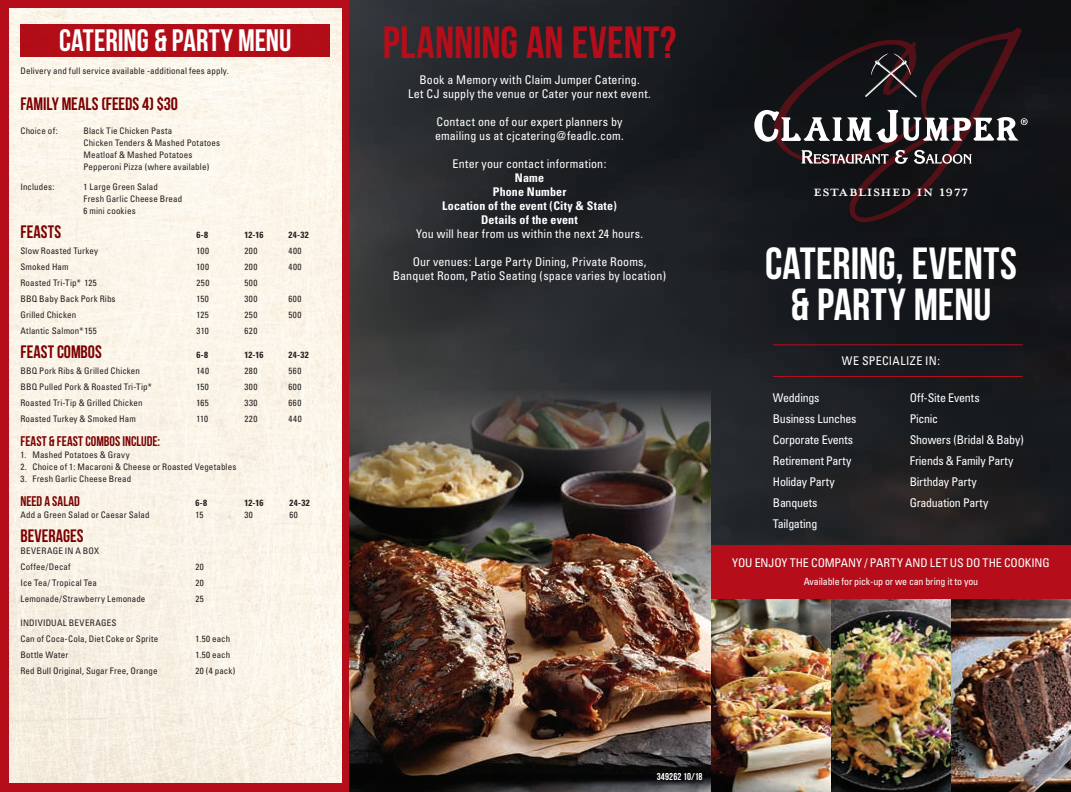
<style>
.page{position:relative;width:1071px;height:792px;background:#b50e1a}
.page>*{position:absolute;margin:0;border:0;box-sizing:border-box;transform-origin:0 0}
.t1{font:700 45px "Bebas Neue";color:#fff}
.t2{font:700 45px "Bebas Neue";letter-spacing:.005em;color:#b50e1a}
.t3{font:700 31px "Bebas Neue";letter-spacing:-.005em;color:#fff}
.t4{font:21.9px "Mrs Eaves All Petite Caps OT";letter-spacing:-.005em;color:#fff}
.t5{font:700 18px "Bebas Neue";letter-spacing:.005em;color:#7b0100}
.t6{font:700 14px "Bebas Neue";letter-spacing:.005em;color:#7b0100}
.t7{font:condensed 12px "Univers";letter-spacing:.005em;color:#fff}
.t8{font:condensed 12px "Univers";letter-spacing:-.02em;color:#fff}
.t9{font:700 condensed 12px "Univers";letter-spacing:.01em;color:#fff}
.t10{font:condensed 12px "Univers";letter-spacing:-.015em;color:#fff}
.t11{font:condensed 12px "Univers";letter-spacing:-.025em;color:#fff}
.t12{font:condensed 12px "Univers";letter-spacing:.03em;color:#fff}
.t13{font:condensed 10px "Univers";letter-spacing:-.015em;color:#fff}
.t14{font:700 10px "Bebas Neue";letter-spacing:.015em;color:#fff}
.t15{font:condensed 9px "Univers";letter-spacing:.015em;color:#231f20}
.t16{font:700 condensed 9px "Univers";letter-spacing:.015em;color:#231f20}
</style>
<div class="page">
<img style="left:350px;top:0;width:721px;height:545px">
<img style="left:711px;top:599px;width:360px;height:193px">
<hr style="left:773px;top:376px;width:249px;height:1px;background:#b50e1a">
<hr style="left:773px;top:344px;width:249px;height:1px;background:#b50e1a">
<svg style="left:774px;top:28px;width:248px;height:194px;background:#181216"></svg>
<img style="left:350px;top:390px;width:361px;height:402px">
<div style="left:9px;top:8px;width:332px;height:775px;background:#fbf4e8"></div>
<div style="left:20px;top:24px;width:310px;height:33px;background:#b50e1a"></div>
<svg style="left:754px;top:110px;width:274px;height:33px;background:#656265"></svg>
<svg style="left:802px;top:150px;width:86px;height:14px"></svg>
<svg style="left:895px;top:150px;width:13px;height:14px"></svg>
<svg style="left:914px;top:150px;width:58px;height:14px"></svg>
<svg style="left:865px;top:53px;width:52px;height:44px;background:#33282c"></svg>
<p class="t3" style="left:59px;top:23px;width:234px">CATERING &amp; PARTY MENU</p>
<p class="t15" style="left:20px;top:65px;width:210px">Delivery and full service available -additional fees apply.</p>
<p class="t5" style="left:20px;top:94px;width:159px">FAMILY MEALS (FEEDS 4) $30</p>
<p class="t15" style="left:20px;top:125px;width:39px">Choice of:</p>
<p class="t15" style="left:83px;top:125px;width:90px">Black Tie Chicken Pasta</p>
<p class="t15" style="left:83px;top:137px;width:138px">Chicken Tenders &amp; Mashed Potatoes</p>
<p class="t15" style="left:83px;top:149px;width:111px">Meatloaf &amp; Mashed Potatoes</p>
<p class="t15" style="left:83px;top:161px;width:127px">Pepperoni Pizza (where available)</p>
<p class="t15" style="left:20px;top:181px;width:36px">Includes:</p>
<p class="t15" style="left:83px;top:181px;width:76px">1 Large Green Salad</p>
<p class="t15" style="left:83px;top:193px;width:100px">Fresh Garlic Cheese Bread</p>
<p class="t15" style="left:83px;top:205px;width:54px">6 mini cookies</p>
<p class="t5" style="left:20px;top:222px;width:42px">FEASTS</p>
<p class="t16" style="left:196px;top:229px;width:13px">6-8</p>
<p class="t16" style="left:244px;top:229px;width:21px">12-16</p>
<p class="t16" style="left:288px;top:229px;width:22px">24-32</p>
<p class="t15" style="left:20px;top:245px;width:79px">Slow Roasted Turkey</p>
<p class="t15" style="left:196px;top:245px;width:14px">100</p>
<p class="t15" style="left:244px;top:245px;width:14px">200</p>
<p class="t15" style="left:288px;top:245px;width:15px">400</p>
<p class="t15" style="left:20px;top:261px;width:50px">Smoked Ham</p>
<p class="t15" style="left:196px;top:261px;width:14px">100</p>
<p class="t15" style="left:244px;top:261px;width:14px">200</p>
<p class="t15" style="left:288px;top:261px;width:15px">400</p>
<p class="t15" style="left:20px;top:277px;width:78px">Roasted Tri-Tip* 125</p>
<p class="t15" style="left:196px;top:277px;width:14px">250</p>
<p class="t15" style="left:244px;top:277px;width:15px">500</p>
<p class="t15" style="left:20px;top:293px;width:97px">BBQ Baby Back Pork Ribs</p>
<p class="t15" style="left:196px;top:293px;width:14px">150</p>
<p class="t15" style="left:244px;top:293px;width:15px">300</p>
<p class="t15" style="left:288px;top:293px;width:15px">600</p>
<p class="t15" style="left:20px;top:309px;width:57px">Grilled Chicken</p>
<p class="t15" style="left:196px;top:309px;width:14px">125</p>
<p class="t15" style="left:244px;top:309px;width:14px">250</p>
<p class="t15" style="left:288px;top:309px;width:15px">500</p>
<p class="t15" style="left:20px;top:325px;width:78px">Atlantic Salmon*155</p>
<p class="t15" style="left:196px;top:325px;width:14px">310</p>
<p class="t15" style="left:244px;top:325px;width:14px">620</p>
<p class="t5" style="left:20px;top:342px;width:83px">FEAST COMBOS</p>
<p class="t16" style="left:196px;top:349px;width:13px">6-8</p>
<p class="t16" style="left:244px;top:349px;width:21px">12-16</p>
<p class="t16" style="left:288px;top:349px;width:22px">24-32</p>
<p class="t15" style="left:20px;top:365px;width:121px">BBQ Pork Ribs &amp; Grilled Chicken</p>
<p class="t15" style="left:196px;top:365px;width:14px">140</p>
<p class="t15" style="left:244px;top:365px;width:14px">280</p>
<p class="t15" style="left:288px;top:365px;width:15px">560</p>
<p class="t15" style="left:20px;top:381px;width:133px">BBQ Pulled Pork &amp; Roasted Tri-Tip*</p>
<p class="t15" style="left:196px;top:381px;width:14px">150</p>
<p class="t15" style="left:244px;top:381px;width:15px">300</p>
<p class="t15" style="left:288px;top:381px;width:15px">600</p>
<p class="t15" style="left:20px;top:397px;width:124px">Roasted Tri-Tip &amp; Grilled Chicken</p>
<p class="t15" style="left:196px;top:397px;width:14px">165</p>
<p class="t15" style="left:244px;top:397px;width:15px">330</p>
<p class="t15" style="left:288px;top:397px;width:15px">660</p>
<p class="t15" style="left:20px;top:413px;width:117px">Roasted Turkey &amp; Smoked Ham</p>
<p class="t15" style="left:196px;top:413px;width:13px">110</p>
<p class="t15" style="left:244px;top:413px;width:14px">220</p>
<p class="t15" style="left:288px;top:413px;width:15px">440</p>
<p class="t6" style="left:20px;top:433px;width:141px">FEAST &amp; FEAST COMBOS INCLUDE:</p>
<p class="t15" style="left:20px;top:449px;width:111px">1. Mashed Potatoes &amp; Gravy</p>
<p class="t15" style="left:20px;top:461px;width:217px">2. Choice of 1: Macaroni &amp; Cheese or Roasted Vegetables</p>
<p class="t15" style="left:20px;top:473px;width:112px">3. Fresh Garlic Cheese Bread</p>
<p class="t6" style="left:20px;top:493px;width:61px">NEED A SALAD</p>
<p class="t16" style="left:195px;top:497px;width:13px">6-8</p>
<p class="t16" style="left:244px;top:497px;width:21px">12-16</p>
<p class="t16" style="left:289px;top:497px;width:22px">24-32</p>
<p class="t15" style="left:20px;top:509px;width:131px">Add a Green Salad or Caesar Salad</p>
<p class="t15" style="left:195px;top:509px;width:9px">15</p>
<p class="t15" style="left:244px;top:509px;width:10px">30</p>
<p class="t15" style="left:289px;top:509px;width:10px">60</p>
<p class="t5" style="left:20px;top:526px;width:64px">BEVERAGES</p>
<p class="t15" style="left:20px;top:545px;width:80px">BEVERAGE IN A BOX</p>
<p class="t15" style="left:20px;top:561px;width:52px">Coffee/Decaf</p>
<p class="t15" style="left:195px;top:561px;width:10px">20</p>
<p class="t15" style="left:20px;top:577px;width:78px">Ice Tea/ Tropical Tea</p>
<p class="t15" style="left:195px;top:577px;width:10px">20</p>
<p class="t15" style="left:20px;top:593px;width:127px">Lemonade/Strawberry Lemonade</p>
<p class="t15" style="left:195px;top:593px;width:10px">25</p>
<p class="t15" style="left:20px;top:617px;width:98px">INDIVIDUAL BEVERAGES</p>
<p class="t15" style="left:20px;top:633px;width:139px">Can of Coca-Cola, Diet Coke or Sprite</p>
<p class="t15" style="left:195px;top:633px;width:36px">1.50 each</p>
<p class="t15" style="left:20px;top:649px;width:50px">Bottle Water</p>
<p class="t15" style="left:195px;top:649px;width:36px">1.50 each</p>
<p class="t15" style="left:20px;top:665px;width:139px">Red Bull Original, Sugar Free, Orange</p>
<p class="t15" style="left:195px;top:665px;width:41px">20 (4 pack)</p>
<p class="t2" style="left:383px;top:17px;width:295px">PLANNING AN EVENT?</p>
<p class="t7" style="left:419px;top:72px;width:222px">Book a Memory with Claim Jumper Catering.</p>
<p class="t7" style="left:408px;top:86px;width:244px">Let CJ supply the venue or Cater your next event.</p>
<p class="t7" style="left:437px;top:114px;width:188px">Contact one of our expert planners by</p>
<p class="t7" style="left:435px;top:128px;width:190px">emailing us at cjcatering@feadlc.com.</p>
<p class="t7" style="left:452px;top:156px;width:156px">Enter your contact information:</p>
<p class="t9" style="left:515px;top:170px;width:31px">Name</p>
<p class="t9" style="left:493px;top:184px;width:75px">Phone Number</p>
<p class="t9" style="left:442px;top:198px;width:176px">Location of the event (City &amp; State)</p>
<p class="t9" style="left:481px;top:212px;width:98px">Details of the event</p>
<p class="t7" style="left:416px;top:226px;width:229px">You will hear from us within the next 24 hours.</p>
<p class="t7" style="left:413px;top:254px;width:235px">Our venues: Large Party Dining, Private Rooms,</p>
<p class="t7" style="left:393px;top:268px;width:275px">Banquet Room, Patio Seating (space varies by location)</p>
<p class="t4" style="left:813px;top:178px;width:157px">Established in 1977</p>
<p class="t1" style="left:765px;top:239px;width:253px">CATERING, EVENTS</p>
<p class="t1" style="left:791px;top:280px;width:202px">&amp; PARTY MENU</p>
<p class="t12" style="left:842px;top:353px;width:100px">WE SPECIALIZE IN:</p>
<p class="t11" style="left:773px;top:390px;width:48px">Weddings</p>
<p class="t8" style="left:773px;top:411px;width:85px">Business Lunches</p>
<p class="t7" style="left:773px;top:432px;width:82px">Corporate Events</p>
<p class="t8" style="left:773px;top:453px;width:80px">Retirement Party</p>
<p class="t8" style="left:773px;top:474px;width:63px">Holiday Party</p>
<p class="t8" style="left:773px;top:495px;width:46px">Banquets</p>
<p class="t8" style="left:773px;top:516px;width:46px">Tailgating</p>
<p class="t7" style="left:910px;top:390px;width:71px">Off-Site Events</p>
<p class="t7" style="left:910px;top:411px;width:30px">Picnic</p>
<p class="t8" style="left:910px;top:432px;width:116px">Showers (Bridal &amp; Baby)</p>
<p class="t8" style="left:910px;top:453px;width:105px">Friends &amp; Family Party</p>
<p class="t11" style="left:910px;top:474px;width:69px">Birthday Party</p>
<p class="t8" style="left:910px;top:495px;width:80px">Graduation Party</p>
<p class="t10" style="left:732px;top:555px;width:319px">YOU ENJOY THE COMPANY / PARTY AND LET US DO THE COOKING</p>
<p class="t13" style="left:804px;top:575px;width:176px">Available for pick-up or we can bring it to you</p>
<p class="t14" style="left:657px;top:771px;width:47px">349262 10/18</p>
</div>
